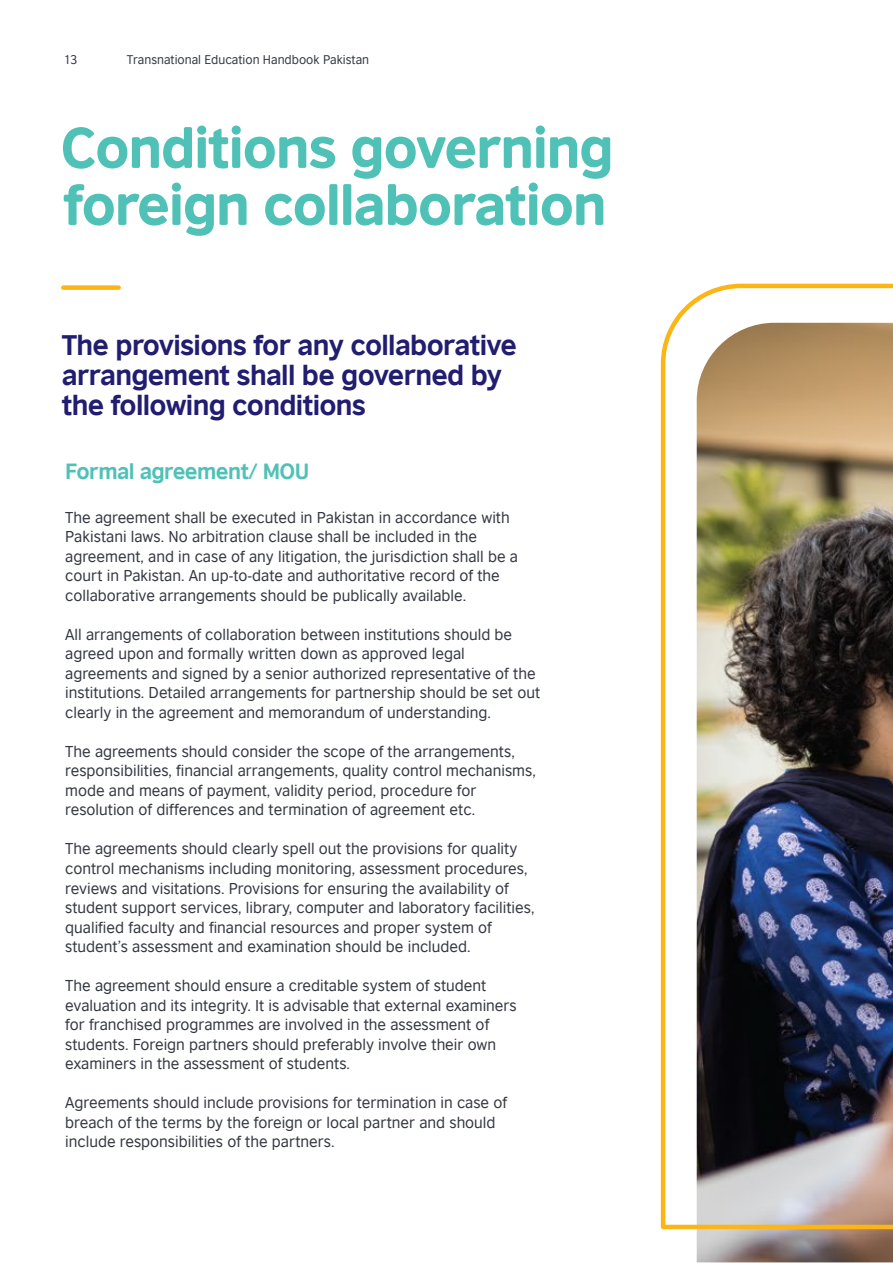
<style>
.page{position:relative;width:893px;height:1263px;background:#fff}
.page>*{position:absolute;margin:0;border:0;box-sizing:border-box;transform-origin:0 0}
.t1{font:54px/57px "British Council Sans Headline";letter-spacing:-.025em;color:#50c1b6}
.t2{font:700 27px/30px "British Council Sans";letter-spacing:-.025em;color:#211d70}
.t3{font:700 21px "British Council Sans";letter-spacing:-.025em;color:#50c1b6}
.t4{font:15px/19.5px "British Council Sans";color:#343741}
.t5{font:12px "British Council Sans";color:#343741}
</style>
<div class="page">
<div style="left:63px;top:285px;width:56px;height:5px;background:#fcb515"></div>
<img style="left:697px;top:1231px;width:196px;height:31px">
<img style="left:660px;top:283px;width:233px;height:948px">
<p class="t5" style="left:64px;top:49px;width:15px">13</p>
<p class="t5" style="left:127px;top:49px;width:244px">Transnational Education Handbook Pakistan</p>
<h1 class="t1" style="left:60px;top:117px;width:555px">Conditions governing foreign collaboration</h1>
<h2 class="t2" style="left:62px;top:327px;width:457px">The provisions for any collaborative arrangement shall be governed by the following conditions</h2>
<h3 class="t3" style="left:65px;top:453px;width:246px">Formal agreement/ MOU</h3>
<p class="t4" style="left:65px;top:506px;width:454px">The agreement shall be executed in Pakistan in accordance with Pakistani laws. No arbitration clause shall be included in the agreement, and in case of any litigation, the jurisdiction shall be a court in Pakistan. An up-to-date and authoritative record of the collaborative arrangements should be publically available.</p>
<p class="t4" style="left:65px;top:623px;width:476px">All arrangements of collaboration between institutions should be agreed upon and formally written down as approved legal agreements and signed by a senior authorized representative of the institutions. Detailed arrangements for partnership should be set out clearly in the agreement and memorandum of understanding.</p>
<p class="t4" style="left:65px;top:740px;width:472px">The agreements should consider the scope of the arrangements, responsibilities, financial arrangements, quality control mechanisms, mode and means of payment, validity period, procedure for resolution of differences and termination of agreement etc.</p>
<p class="t4" style="left:65px;top:838px;width:471px">The agreements should clearly spell out the provisions for quality control mechanisms including monitoring, assessment procedures, reviews and visitations. Provisions for ensuring the availability of student support services, library, computer and laboratory facilities, qualified faculty and financial resources and proper system of student’s assessment and examination should be included.</p>
<p class="t4" style="left:65px;top:974px;width:453px">The agreement should ensure a creditable system of student evaluation and its integrity. It is advisable that external examiners for franchised programmes are involved in the assessment of students. Foreign partners should preferably involve their own examiners in the assessment of students.</p>
<p class="t4" style="left:65px;top:1091px;width:443px">Agreements should include provisions for termination in case of breach of the terms by the foreign or local partner and should include responsibilities of the partners.</p>
</div>
